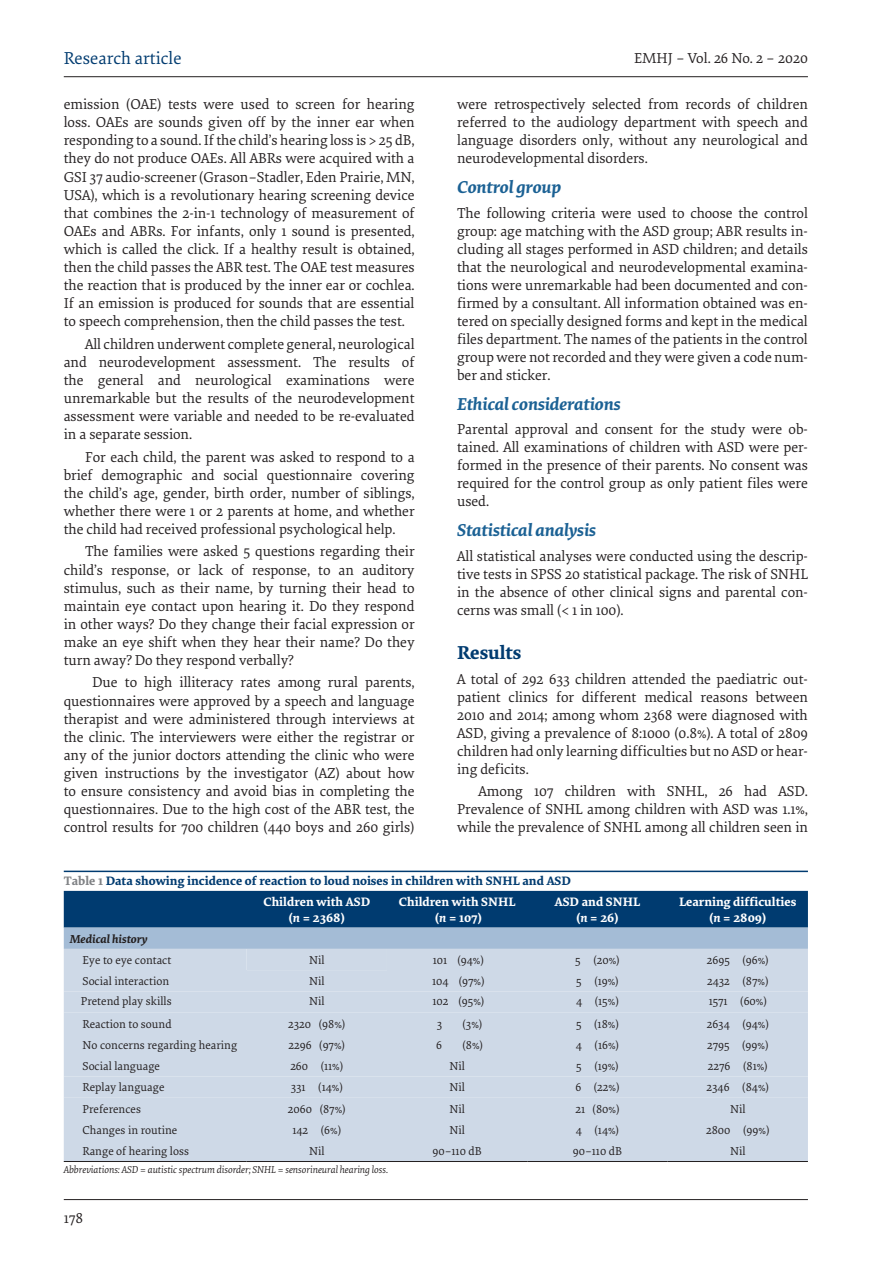
<style>
.page{position:relative;width:893px;height:1263px;background:#fff}
.page>*{position:absolute;margin:0;border:0;box-sizing:border-box;transform-origin:0 0}
.t1{font:700 19.5px "Elena";letter-spacing:-.005em;color:#003b70}
.t2{font:italic 700 18px "Elena";letter-spacing:-.005em;color:#1b6194}
.t3{font:18px "Elena";color:#003b70}
.Body{font:15px/18.1px "Elena";letter-spacing:-.005em;color:#231f20;text-align:justify}
.Body_1{font:15px/18px "Elena";letter-spacing:-.005em;color:#231f20;text-align:justify}
.tabletxt1{font:700 12.75px "Elena";color:#fff}
.tabletit{font:700 12.75px "Elena";color:#003b70}
.tabletxt{font:12px "Elena";color:#231f20}
.tabletxt-it{font:italic 700 12px "Elena";color:#231f20}
.tablenote{font:italic 10.5px "Elena";color:#231f20}
.s1{color:#808285}
.s2{font-style:italic}
</style>
<div class="page">
<hr style="left:64px;top:1199px;width:744px;height:1px;background:#231f20">
<hr style="left:64px;top:76px;width:744px;height:1px;background:#231f20">
<hr style="left:64px;top:871px;width:744px;height:1px;background:#003b70">
<svg style="left:64px;top:891px;width:744px;height:58px;background:#3d6b96"></svg>
<div style="left:64px;top:1098px;width:744px;height:63px;background:#ced9e7"></div>
<div style="left:64px;top:949px;width:744px;height:149px;background:#ced9e7"></div>
<hr style="left:64px;top:1161px;width:183px;height:1px;background:#231f20">
<hr style="left:247px;top:1161px;width:140px;height:1px;background:#231f20">
<hr style="left:387px;top:1161px;width:140px;height:1px;background:#231f20">
<hr style="left:527px;top:1161px;width:141px;height:1px;background:#231f20">
<hr style="left:668px;top:1161px;width:140px;height:1px;background:#231f20">
<p class="t3" style="left:64px;top:45px;width:119px">Research article</p>
<p class="Body" style="left:634px;top:48px;width:175px">EMHJ – Vol. 26 No. 2 – 2020</p>
<p class="Body" style="left:64px;top:95px;width:352px">emission (OAE) tests were used to screen for hearing loss. OAEs are sounds given off by the inner ear when responding to a sound. If the child’s hearing loss is &gt; 25 dB, they do not produce OAEs. All ABRs were acquired with a GSI 37 audio-screener (Grason–Stadler, Eden Prairie, MN, USA), which is a revolutionary hearing screening device that combines the 2-in-1 technology of measurement of OAEs and ABRs. For infants, only 1 sound is presented, which is called the click. If a healthy result is obtained, then the child passes the ABR test. The OAE test measures the reaction that is produced by the inner ear or cochlea.<br>If an emission is produced for sounds that are essential to speech comprehension, then the child passes the test.</p>
<p class="Body" style="left:64px;top:334px;width:352px;text-indent:21px">All children underwent complete general, neurological and neurodevelopment assessment. The results of the general and neurological examinations were unremarkable but the results of the neurodevelopment assessment were variable and needed to be re-evaluated in a separate session.</p>
<p class="Body" style="left:64px;top:447px;width:352px;text-indent:21px">For each child, the parent was asked to respond to a brief demographic and social questionnaire covering the child’s age, gender, birth order, number of siblings, whether there were 1 or 2 parents at home, and whether the child had received professional psychological help.</p>
<p class="Body" style="left:64px;top:542px;width:352px;text-indent:21px">The families were asked 5 questions regarding their child’s response, or lack of response, to an auditory stimulus, such as their name, by turning their head to maintain eye contact upon hearing it. Do they respond in other ways? Do they change their facial expression or make an eye shift when they hear their name? Do they turn away? Do they respond verbally?</p>
<p class="Body" style="left:64px;top:673px;width:352px;text-indent:28px">Due to high illiteracy rates among rural parents, questionnaires were approved by a speech and language therapist and were administered through interviews at the clinic. The interviewers were either the registrar or any of the junior doctors attending the clinic who were given instructions by the investigator (AZ) about how to ensure consistency and avoid bias in completing the questionnaires. Due to the high cost of the ABR test, the control results for 700 children (440 boys and 260 girls)</p>
<p class="Body" style="left:457px;top:95px;width:352px">were retrospectively selected from records of children referred to the audiology department with speech and language disorders only, without any neurological and neurodevelopmental disorders.</p>
<h2 class="t2" style="left:457px;top:174px;width:106px">Control group</h2>
<p class="Body_1" style="left:457px;top:203px;width:352px">The following criteria were used to choose the control group: age matching with the ASD group; ABR results in&shy;cluding all stages performed in ASD children; and details that the neurological and neurodevelopmental examina&shy;tions were unremarkable had been documented and con&shy;firmed by a consultant. All information obtained was en&shy;tered on specially designed forms and kept in the medical files department. The names of the patients in the control group were not recorded and they were given a code num&shy;ber and sticker.</p>
<h2 class="t2" style="left:457px;top:390px;width:165px">Ethical considerations</h2>
<p class="Body_1" style="left:457px;top:420px;width:352px">Parental approval and consent for the study were ob&shy;tained. All examinations of children with ASD were per&shy;formed in the presence of their parents. No consent was required for the control group as only patient files were used.</p>
<h2 class="t2" style="left:457px;top:517px;width:141px">Statistical analysis</h2>
<p class="Body_1" style="left:457px;top:546px;width:352px">All statistical analyses were conducted using the descrip&shy;tive tests in SPSS 20 statistical package. The risk of SNHL in the absence of other clinical signs and parental con&shy;cerns was small (&lt; 1 in 100).</p>
<h1 class="t1" style="left:457px;top:638px;width:66px">Results</h1>
<p class="Body_1" style="left:457px;top:669px;width:352px">A total of 292 633 children attended the paediatric out&shy;patient clinics for different medical reasons between 2010 and 2014; among whom 2368 were diagnosed with ASD, giving a prevalence of 8:1000 (0.8%). A total of 2809 children had only learning difficulties but no ASD or hear&shy;ing deficits.</p>
<p class="Body" style="left:457px;top:781px;width:352px;text-indent:21px">Among 107 children with SNHL, 26 had ASD.<br>Prevalence of SNHL among children with ASD was 1.1%, while the prevalence of SNHL among all children seen in</p>
<p class="tabletit" style="left:64px;top:871px;width:509px"><span class="s1">Table 1</span> Data showing incidence of reaction to loud noises in children with SNHL and ASD</p>
<p class="tabletxt1" style="left:263px;top:892px;width:108px">Children with ASD</p>
<p class="tabletxt1" style="left:289px;top:908px;width:58px">(<span class="s2">n</span> = 2368)</p>
<p class="tabletxt1" style="left:399px;top:892px;width:118px">Children with SNHL</p>
<p class="tabletxt1" style="left:435px;top:908px;width:49px">(<span class="s2">n</span> = 107)</p>
<p class="tabletxt1" style="left:555px;top:892px;width:87px">ASD and SNHL</p>
<p class="tabletxt1" style="left:576px;top:908px;width:44px">(<span class="s2">n</span> = 26)</p>
<p class="tabletxt1" style="left:679px;top:892px;width:119px">Learning difficulties</p>
<p class="tabletxt1" style="left:709px;top:908px;width:59px">(<span class="s2">n</span> = 2809)</p>
<p class="tabletxt-it" style="left:70px;top:929px;width:79px">Medical history</p>
<p class="tabletxt" style="left:83px;top:952px;width:90px">Eye to eye contact</p>
<p class="tabletxt" style="left:309px;top:952px;width:17px">Nil</p>
<p class="tabletxt" style="left:433px;top:952px;width:52px">101 (94%)</p>
<p class="tabletxt" style="left:575px;top:952px;width:46px">5 (20%)</p>
<p class="tabletxt" style="left:707px;top:952px;width:63px">2695 (96%)</p>
<p class="tabletxt" style="left:83px;top:973px;width:88px">Social interaction</p>
<p class="tabletxt" style="left:309px;top:973px;width:17px">Nil</p>
<p class="tabletxt" style="left:432px;top:973px;width:54px">104 (97%)</p>
<p class="tabletxt" style="left:576px;top:973px;width:44px">5 (19%)</p>
<p class="tabletxt" style="left:707px;top:973px;width:63px">2432 (87%)</p>
<p class="tabletxt" style="left:81px;top:992px;width:92px">Pretend play skills</p>
<p class="tabletxt" style="left:309px;top:992px;width:17px">Nil</p>
<p class="tabletxt" style="left:432px;top:992px;width:53px">102 (95%)</p>
<p class="tabletxt" style="left:576px;top:992px;width:44px">4 (15%)</p>
<p class="tabletxt" style="left:709px;top:992px;width:60px">1571 (60%)</p>
<p class="tabletxt" style="left:83px;top:1015px;width:91px">Reaction to sound</p>
<p class="tabletxt" style="left:288px;top:1015px;width:59px">2320 (98%)</p>
<p class="tabletxt" style="left:437px;top:1015px;width:7px">3</p>
<p class="tabletxt" style="left:463px;top:1015px;width:21px">(3%)</p>
<p class="tabletxt" style="left:576px;top:1015px;width:44px">5 (18%)</p>
<p class="tabletxt" style="left:707px;top:1015px;width:64px">2634 (94%)</p>
<p class="tabletxt" style="left:83px;top:1037px;width:156px">No concerns regarding hearing</p>
<p class="tabletxt" style="left:289px;top:1037px;width:58px">2296 (97%)</p>
<p class="tabletxt" style="left:436px;top:1037px;width:7px">6</p>
<p class="tabletxt" style="left:462px;top:1037px;width:22px">(8%)</p>
<p class="tabletxt" style="left:576px;top:1037px;width:45px">4 (16%)</p>
<p class="tabletxt" style="left:707px;top:1037px;width:63px">2795 (99%)</p>
<p class="tabletxt" style="left:83px;top:1058px;width:79px">Social language</p>
<p class="tabletxt" style="left:290px;top:1058px;width:54px">260 (11%)</p>
<p class="tabletxt" style="left:449px;top:1058px;width:17px">Nil</p>
<p class="tabletxt" style="left:576px;top:1058px;width:44px">5 (19%)</p>
<p class="tabletxt" style="left:708px;top:1058px;width:61px">2276 (81%)</p>
<p class="tabletxt" style="left:83px;top:1079px;width:83px">Replay language</p>
<p class="tabletxt" style="left:291px;top:1079px;width:53px">331 (14%)</p>
<p class="tabletxt" style="left:449px;top:1079px;width:17px">Nil</p>
<p class="tabletxt" style="left:575px;top:1079px;width:46px">6 (22%)</p>
<p class="tabletxt" style="left:707px;top:1079px;width:64px">2346 (84%)</p>
<p class="tabletxt" style="left:83px;top:1100px;width:60px">Preferences</p>
<p class="tabletxt" style="left:288px;top:1100px;width:59px">2060 (87%)</p>
<p class="tabletxt" style="left:449px;top:1100px;width:17px">Nil</p>
<p class="tabletxt" style="left:575px;top:1100px;width:46px">21 (80%)</p>
<p class="tabletxt" style="left:730px;top:1100px;width:17px">Nil</p>
<p class="tabletxt" style="left:83px;top:1122px;width:96px">Changes in routine</p>
<p class="tabletxt" style="left:292px;top:1122px;width:50px">142 (6%)</p>
<p class="tabletxt" style="left:449px;top:1122px;width:17px">Nil</p>
<p class="tabletxt" style="left:576px;top:1122px;width:45px">4 (14%)</p>
<p class="tabletxt" style="left:706px;top:1122px;width:65px">2800 (99%)</p>
<p class="tabletxt" style="left:83px;top:1143px;width:108px">Range of hearing loss</p>
<p class="tabletxt" style="left:309px;top:1143px;width:17px">Nil</p>
<p class="tabletxt" style="left:432px;top:1143px;width:51px">90–110 dB</p>
<p class="tabletxt" style="left:573px;top:1143px;width:51px">90–110 dB</p>
<p class="tabletxt" style="left:730px;top:1143px;width:17px">Nil</p>
<p class="tablenote" style="left:64px;top:1162px;width:326px">Abbreviations: ASD = autistic spectrum disorder; SNHL = sensorineural hearing loss.</p>
<p class="Body" style="left:64px;top:1208px;width:21px">178</p>
</div>
